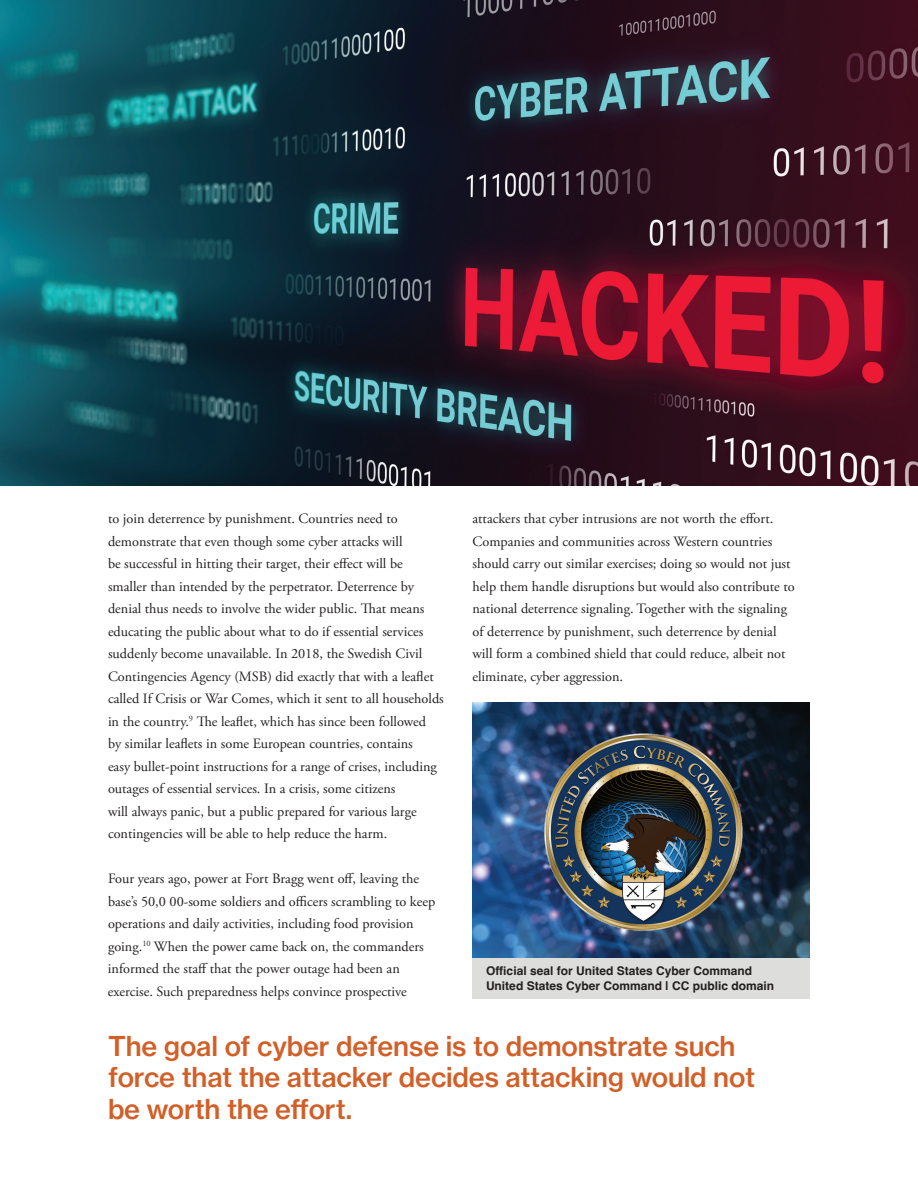
<style>
.page{position:relative;width:918px;height:1188px;background:#fff}
.page>*{position:absolute;margin:0;border:0;box-sizing:border-box;transform-origin:0 0}
.t1{font:27px/31.5px "N Haas Grotesk TX Pro 65 Md";letter-spacing:-.005em;color:#d25f27}
.t2{font:14.25px/22.5px "Adobe Garamond Pro";color:#231f20}
.t3{font:700 12px/14.4px "Helvetica";color:#231f20}
</style>
<div class="page">
<img style="left:0;top:0;width:918px;height:485px">
<img style="left:472px;top:702px;width:338px;height:256px">
<img style="left:545px;top:733px;width:197px;height:199px">
<div style="left:472px;top:958px;width:338px;height:41px;background:#dddddb"></div>
<p class="t2" style="left:108px;top:508px;width:337px">to join deterrence by punishment. Countries need to demonstrate that even though some cyber attacks will<br>be successful in hitting their target, their effect will be smaller than intended by the perpetrator. Deterrence by denial thus needs to involve the wider public. That means educating the public about what to do if essential services suddenly become unavailable. In 2018, the Swedish Civil Contingencies Agency (MSB) did exactly that with a leaflet called If Crisis or War Comes, which it sent to all households in the country.<sup>9</sup> The leaflet, which has since been followed<br>by similar leaflets in some European countries, contains<br>easy bullet-point instructions for a range of crises, including outages of essential services. In a crisis, some citizens<br>will always panic, but a public prepared for various large contingencies will be able to help reduce the harm.</p>
<p class="t2" style="left:108px;top:868px;width:329px">Four years ago, power at Fort Bragg went off, leaving the base’s 50,0 00-some soldiers and officers scrambling to keep operations and daily activities, including food provision going.<sup>10</sup> When the power came back on, the commanders informed the staff that the power outage had been an exercise. Such preparedness helps convince prospective</p>
<p class="t2" style="left:472px;top:508px;width:324px">attackers that cyber intrusions are not worth the effort.<br>Companies and communities across Western countries should carry out similar exercises; doing so would not just help them handle disruptions but would also contribute to national deterrence signaling. Together with the signaling of deterrence by punishment, such deterrence by denial will form a combined shield that could reduce, albeit not eliminate, cyber aggression.</p>
<p class="t3" style="left:486px;top:965px;width:290px">Official seal for United States Cyber Command<br>United States Cyber Command | CC public domain</p>
<h1 class="t1" style="left:108px;top:1030px;width:649px">The goal of cyber defense is to demonstrate such force that the attacker decides attacking would not be worth the effort.</h1>
</div>
